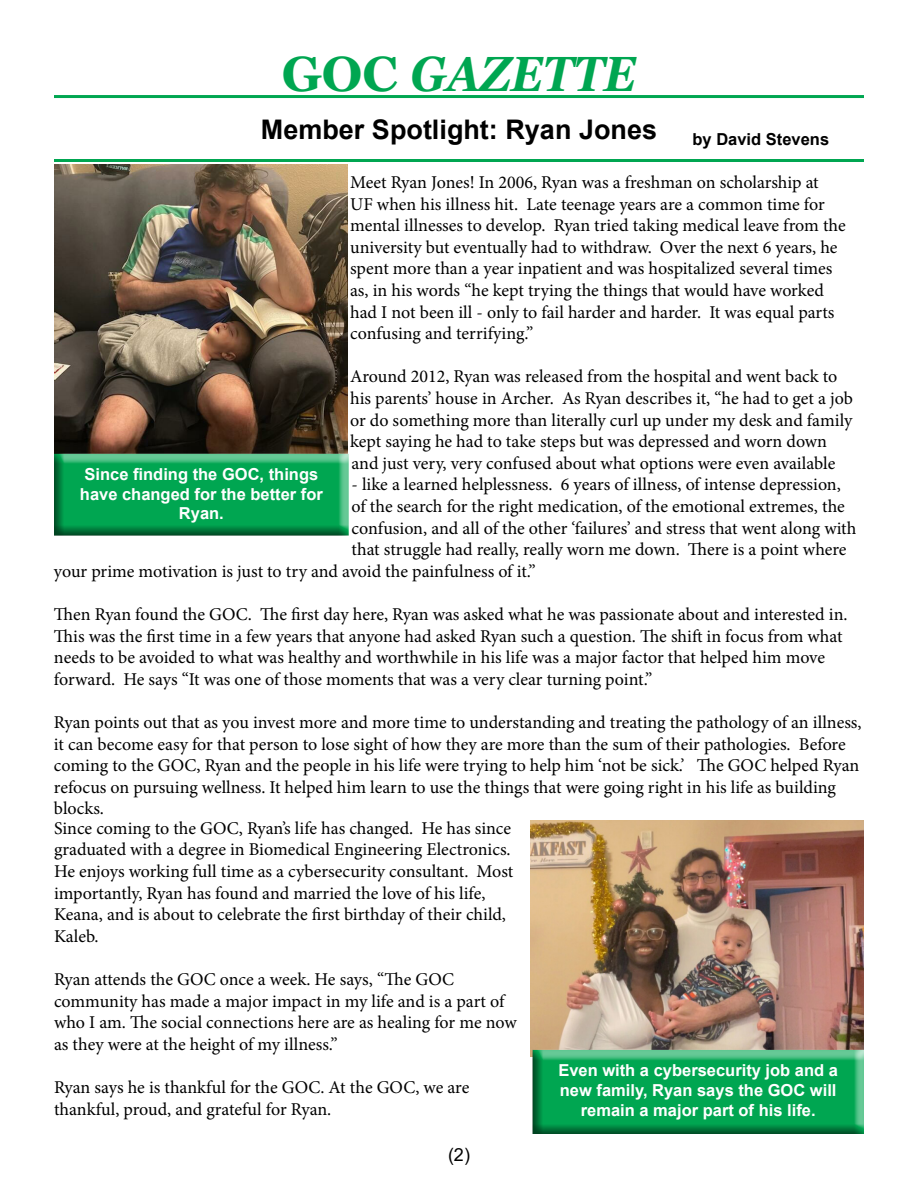
<style>
.page{position:relative;width:918px;height:1188px;background:#fff}
.page>*{position:absolute;margin:0;border:0;box-sizing:border-box;transform-origin:0 0}
.t1{font:italic 700 49.5px "Georgia";color:#00a651;scale:.9 1}
.t2{font:700 27px "Arial";color:#000}
.t3{font:18px/21.6px "Minion Pro";letter-spacing:-.005em;color:#000}
.t4{font:18px "Arial";color:#000}
.t5{font:700 16.5px/19.8px "Arial";color:#fff;text-align:center}
.t6{font:700 16.5px "Arial";color:#000}
.s1{font-style:normal}
</style>
<div class="page">
<hr style="left:54px;top:159px;width:810px;height:3px;background:#00a651">
<hr style="left:54px;top:95px;width:810px;height:3px;background:#00a651">
<img style="left:531px;top:820px;width:333px;height:219px">
<img style="left:54px;top:164px;width:293px;height:279px">
<div style="left:524px;top:1039px;width:351px;height:96px;background:#fff;opacity:.75"></div>
<div style="left:521px;top:1042px;width:347px;height:93px;background:#000;opacity:.75"></div>
<div style="left:45px;top:443px;width:315px;height:93px;background:#fff;opacity:.75"></div>
<div style="left:43px;top:446px;width:310px;height:90px;background:#000;opacity:.75"></div>
<h1 class="t1" style="left:282px;top:42px;width:395px"><span class="s1">GOC</span> GAZETTE</h1>
<h2 class="t2" style="left:261px;top:110px;width:398px">Member Spotlight: Ryan Jones</h2>
<p class="t6" style="left:693px;top:127px;width:138px">by David Stevens</p>
<p class="t3" style="left:350px;top:172px;width:497px">Meet Ryan Jones! In 2006, Ryan was a freshman on scholarship at UF when his illness hit. Late teenage years are a common time for mental illnesses to develop. Ryan tried taking medical leave from the university but eventually had to withdraw. Over the next 6 years, he spent more than a year inpatient and was hospitalized several times as, in his words “he kept trying the things that would have worked had I not been ill - only to fail harder and harder. It was equal parts confusing and terrifying.”</p>
<p class="t3" style="left:350px;top:366px;width:504px">Around 2012, Ryan was released from the hospital and went back to his parents’ house in Archer. As Ryan describes it, “he had to get a job or do something more than literally curl up under my desk and family kept saying he had to take steps but was depressed and worn down and just very, very confused about what options were even available</p>
<p class="t3" style="left:352px;top:474px;width:491px">- like a learned helplessness. 6 years of illness, of intense depression,</p>
<p class="t3" style="left:352px;top:496px;width:495px">of the search for the right medication, of the emotional extremes, the</p>
<p class="t3" style="left:352px;top:517px;width:507px">confusion, and all of the other ‘failures’ and stress that went along with</p>
<p class="t3" style="left:352px;top:539px;width:497px">that struggle had really, really worn me down. There is a point where</p>
<p class="t3" style="left:54px;top:560px;width:483px">your prime motivation is just to try and avoid the painfulness of it.”</p>
<p class="t3" style="left:54px;top:604px;width:795px">Then Ryan found the GOC. The first day here, Ryan was asked what he was passionate about and interested in.<br>This was the first time in a few years that anyone had asked Ryan such a question. The shift in focus from what needs to be avoided to what was healthy and worthwhile in his life was a major factor that helped him move forward. He says “It was one of those moments that was a very clear turning point.”</p>
<p class="t3" style="left:54px;top:712px;width:809px">Ryan points out that as you invest more and more time to understanding and treating the pathology of an illness, it can become easy for that person to lose sight of how they are more than the sum of their pathologies. Before coming to the GOC, Ryan and the people in his life were trying to help him ‘not be sick.’ The GOC helped Ryan refocus on pursuing wellness. It helped him learn to use the things that were going right in his life as building blocks.</p>
<p class="t5" style="left:80px;top:464px;width:244px">Since finding the GOC, things have changed for the better for<br>Ryan.</p>
<p class="t3" style="left:54px;top:817px;width:461px">Since coming to the GOC, Ryan’s life has changed. He has since graduated with a degree in Biomedical Engineering Electronics.<br>He enjoys working full time as a cybersecurity consultant. Most importantly, Ryan has found and married the love of his life, Keana, and is about to celebrate the first birthday of their child, Kaleb.</p>
<p class="t3" style="left:54px;top:969px;width:464px">Ryan attends the GOC once a week. He says, “The GOC community has made a major impact in my life and is a part of who I am. The social connections here are as healing for me now as they were at the height of my illness.”</p>
<p class="t3" style="left:54px;top:1077px;width:417px">Ryan says he is thankful for the GOC. At the GOC, we are thankful, proud, and grateful for Ryan.</p>
<p class="t4" style="left:448px;top:1143px;width:23px">(2)</p>
<p class="t5" style="left:558px;top:1061px;width:281px">Even with a cybersecurity job and a new family, Ryan says the GOC will remain a major part of his life.</p>
</div>
